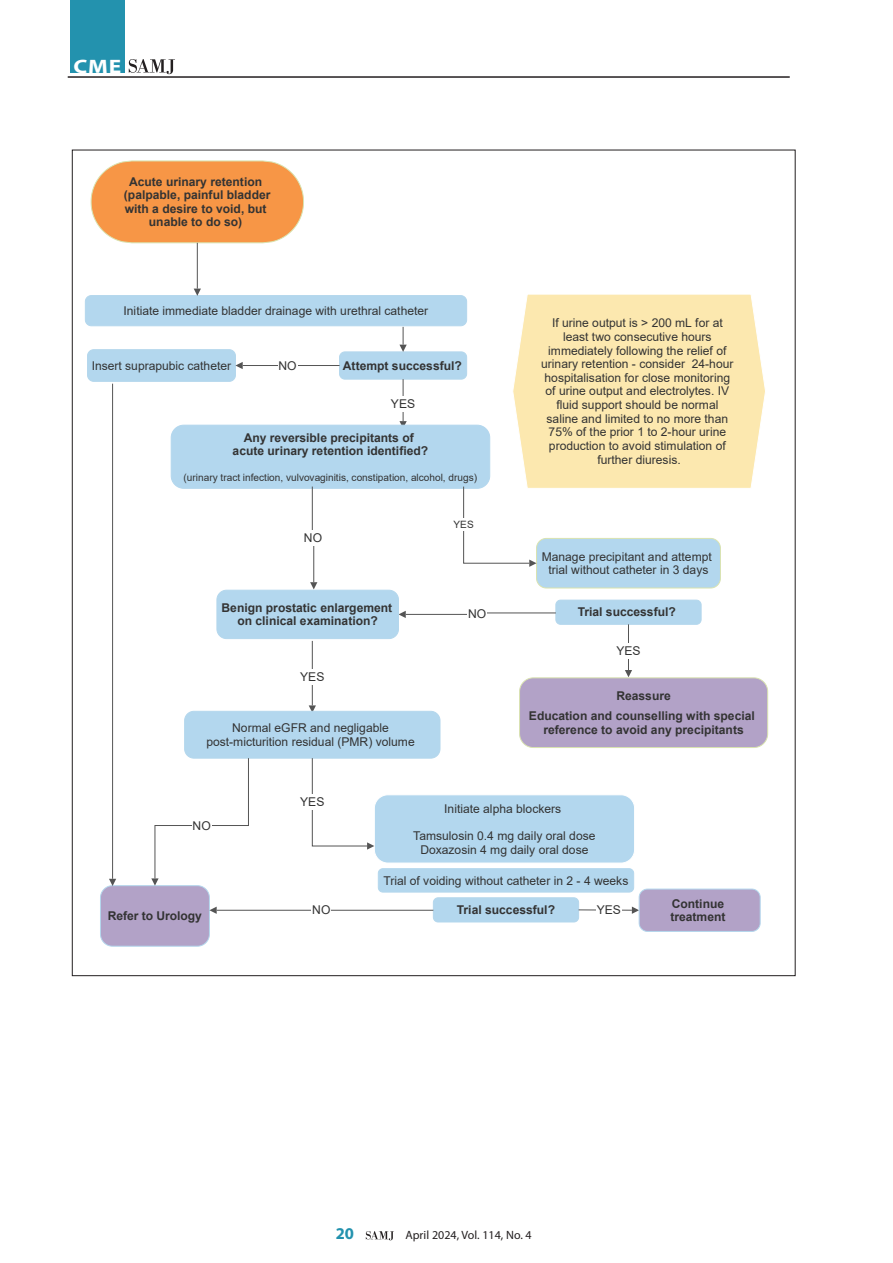
<style>
.page{position:relative;width:893px;height:1263px;background:#fff}
.page>*{position:absolute;margin:0;border:0;box-sizing:border-box;transform-origin:0 0}
.t1{font:700 19.5px "Myriad Pro";color:#fff;scale:1.2 1}
.t2{font:700 16.5px "Myriad Pro";color:#2392ae}
.t3{font:12.15px/13.6px "Arial";color:#333;text-align:center}
.t4{font:700 12.15px/13.6px "Arial";color:#333;text-align:center}
.t5{font:12px "Myriad Pro";color:#231f20}
.t6{font:10.05px "Arial";color:#333}
</style>
<div class="page">
<svg style="left:366px;top:1231px;width:28px;height:9px"></svg>
<hr style="left:68px;top:76px;width:722px;height:2px;background:#231f20">
<svg style="left:129px;top:59px;width:46px;height:15px"></svg>
<div style="left:70px;top:0;width:54px;height:73px;background:#2392ae"></div>
<hr style="left:403px;top:379px;width:1px;height:42px;background:#545454">
<div style="left:390px;top:396px;width:26px;height:15px;background:#fff"></div>
<hr style="left:312px;top:641px;width:1px;height:64px;background:#545454">
<div style="left:299px;top:669px;width:26px;height:15px;background:#fff"></div>
<hr style="left:628px;top:624px;width:1px;height:46px;background:#545454">
<div style="left:616px;top:643px;width:25px;height:15px;background:#fff"></div>
<svg style="left:90px;top:160px;width:214px;height:84px;background:#f6a25b"></svg>
<hr style="left:197px;top:243px;width:1px;height:46px;background:#545454">
<svg style="left:85px;top:289px;width:382px;height:93px"></svg>
<svg style="left:170px;top:421px;width:551px;height:218px"></svg>
<svg style="left:512px;top:294px;width:253px;height:195px;background:#fce9b4"></svg>
<hr style="left:112px;top:384px;width:1px;height:495px;background:#545454">
<svg style="left:100px;top:670px;width:668px;height:277px"></svg>
<h1 class="t1" style="left:74px;top:54px;width:41px">CME</h1>
<p class="t4" style="left:124px;top:175px;width:148px">Acute urinary retention (palpable, painful bladder with a desire to void, but unable to do so)</p>
<p class="t3" style="left:124px;top:304px;width:306px">Initiate immediate bladder drainage with urethral catheter</p>
<p class="t3" style="left:92px;top:358px;width:141px">Insert suprapubic catheter</p>
<p class="t3" style="left:278px;top:358px;width:20px">NO</p>
<p class="t4" style="left:343px;top:359px;width:120px">Attempt successful?</p>
<p class="t3" style="left:391px;top:397px;width:26px">YES</p>
<p class="t4" style="left:233px;top:431px;width:197px">Any reversible precipitants of acute urinary retention identified?</p>
<p class="t6" style="left:184px;top:470px;width:295px">(urinary tract infection, vulvovaginitis, constipation, alcohol, drugs)</p>
<p class="t3" style="left:304px;top:531px;width:20px">NO</p>
<p class="t4" style="left:222px;top:601px;width:172px">Benign prostatic enlargement on clinical examination?</p>
<p class="t3" style="left:300px;top:670px;width:26px">YES</p>
<p class="t3" style="left:206px;top:721px;width:210px">Normal eGFR and negligable post-micturition residual (PMR) volume</p>
<p class="t6" style="left:453px;top:518px;width:22px">YES</p>
<p class="t3" style="left:468px;top:607px;width:20px">NO</p>
<p class="t3" style="left:541px;top:316px;width:194px">If urine output is &gt; 200 mL for at least two consecutive hours immediately following the relief of urinary retention - consider 24-hour hospitalisation for close monitoring of urine output and electrolytes. IV fluid support should be normal saline and limited to no more than<br>75% of the prior 1 to 2-hour urine production to avoid stimulation of further diuresis.</p>
<p class="t3" style="left:542px;top:549px;width:172px">Manage precipitant and attempt trial without catheter in 3 days</p>
<p class="t4" style="left:578px;top:605px;width:100px">Trial successful?</p>
<p class="t3" style="left:616px;top:644px;width:26px">YES</p>
<p class="t4" style="left:529px;top:685px;width:227px;line-height:20.4px">Reassure<br>Education and counselling with special</p>
<p class="t4" style="left:543px;top:723px;width:202px">reference to avoid any precipitants</p>
<p class="t3" style="left:193px;top:818px;width:20px">NO</p>
<p class="t4" style="left:108px;top:909px;width:95px">Refer to Urology</p>
<p class="t3" style="left:300px;top:795px;width:26px">YES</p>
<p class="t3" style="left:312px;top:903px;width:20px">NO</p>
<p class="t3" style="left:444px;top:801px;width:118px">Initiate alpha blockers</p>
<p class="t3" style="left:413px;top:829px;width:184px">Tamsulosin 0.4 mg daily oral dose<br>Doxazosin 4 mg daily oral dose</p>
<p class="t3" style="left:383px;top:873px;width:246px">Trial of voiding without catheter in 2 - 4 weeks</p>
<p class="t4" style="left:457px;top:903px;width:100px">Trial successful?</p>
<p class="t3" style="left:597px;top:903px;width:26px">YES</p>
<p class="t4" style="left:670px;top:897px;width:57px;text-align:left">Continue treatment</p>
<h2 class="t2" style="left:336px;top:1223px;width:20px">20</h2>
<p class="t5" style="left:405px;top:1228px;width:128px">April 2024, Vol. 114, No. 4</p>
</div>
